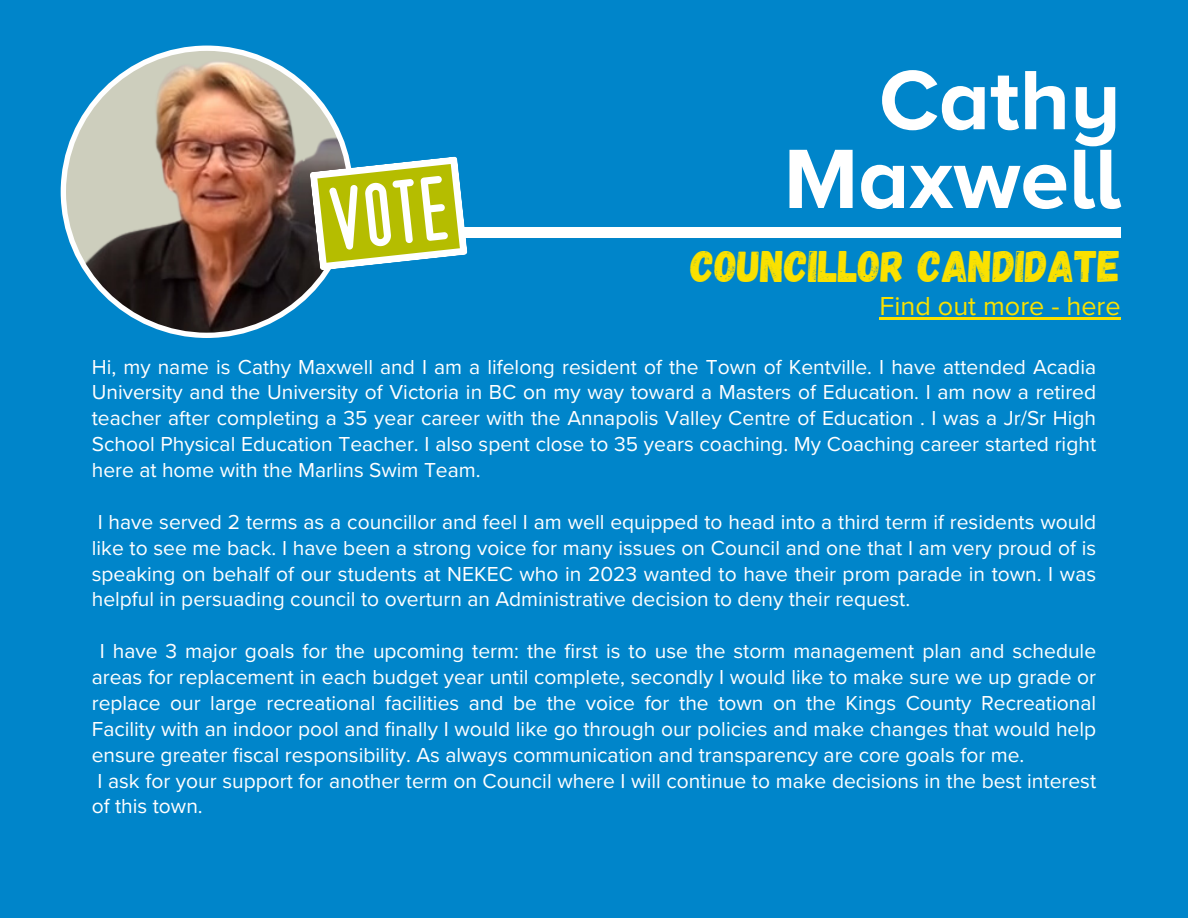
<style>
.page{position:relative;width:1188px;height:918px;background:#0085ca}
.page>*{position:absolute;margin:0;border:0;box-sizing:border-box;transform-origin:0 0}
.t1{font:700 87.3px/78.8px "Proxima Nova A";color:#fff;text-align:right}
.t2{font:44.1px "Gagalin";color:#fae100}
.t3{font:27px "Proxima Nova";color:#fae100}
.t4{font:21px/25.8px "Proxima Nova";color:#fff;text-align:justify}
</style>
<div class="page">
<div style="left:283px;top:228px;width:838px;height:10px;background:#fff"></div>
<img style="left:61px;top:46px;width:288px;height:292px">
<svg style="left:310px;top:156px;width:158px;height:115px"></svg>
<hr style="left:880px;top:317px;width:241px;height:3px;background:#fae100">
<p class="t1" style="left:784px;top:65px;width:339px">Cathy<br>Maxwell</p>
<p class="t2" style="left:691px;top:238px;width:431px">COUNCILLOR CANDIDATE</p>
<p class="t3" style="left:880px;top:294px;width:243px">Find out more - here</p>
<p class="t4" style="left:92px;top:355px;width:1006px">Hi, my name is Cathy Maxwell and I am a lifelong resident of the Town of Kentville. I have attended Acadia University and the University of Victoria in BC on my way toward a Masters of Education. I am now a retired teacher after completing a 35 year career with the Annapolis Valley Centre of Education . I was a Jr/Sr High School Physical Education Teacher. I also spent close to 35 years coaching. My Coaching career started right here at home with the Marlins Swim Team.</p>
<h1 class="t4" style="left:92px;top:510px;width:1006px">I have served 2 terms as a councillor and feel I am well equipped to head into a third term if residents would like to see me back. I have been a strong voice for many issues on Council and one that I am very proud of is speaking on behalf of our students at NEKEC who in 2023 wanted to have their prom parade in town. I was helpful in persuading council to overturn an Administrative decision to deny their request.</h1>
<p class="t4" style="left:92px;top:639px;width:1006px;text-indent:8px">I have 3 major goals for the upcoming term: the first is to use the storm management plan and schedule areas for replacement in each budget year until complete, secondly I would like to make sure we up grade or replace our large recreational facilities and be the voice for the town on the Kings County Recreational Facility with an indoor pool and finally I would like go through our policies and make changes that would help ensure greater fiscal responsibility. As always communication and transparency are core goals for me.</p>
<h2 class="t4" style="left:92px;top:769px;width:1006px">I ask for your support for another term on Council where I will continue to make decisions in the best interest of this town.</h2>
</div>
